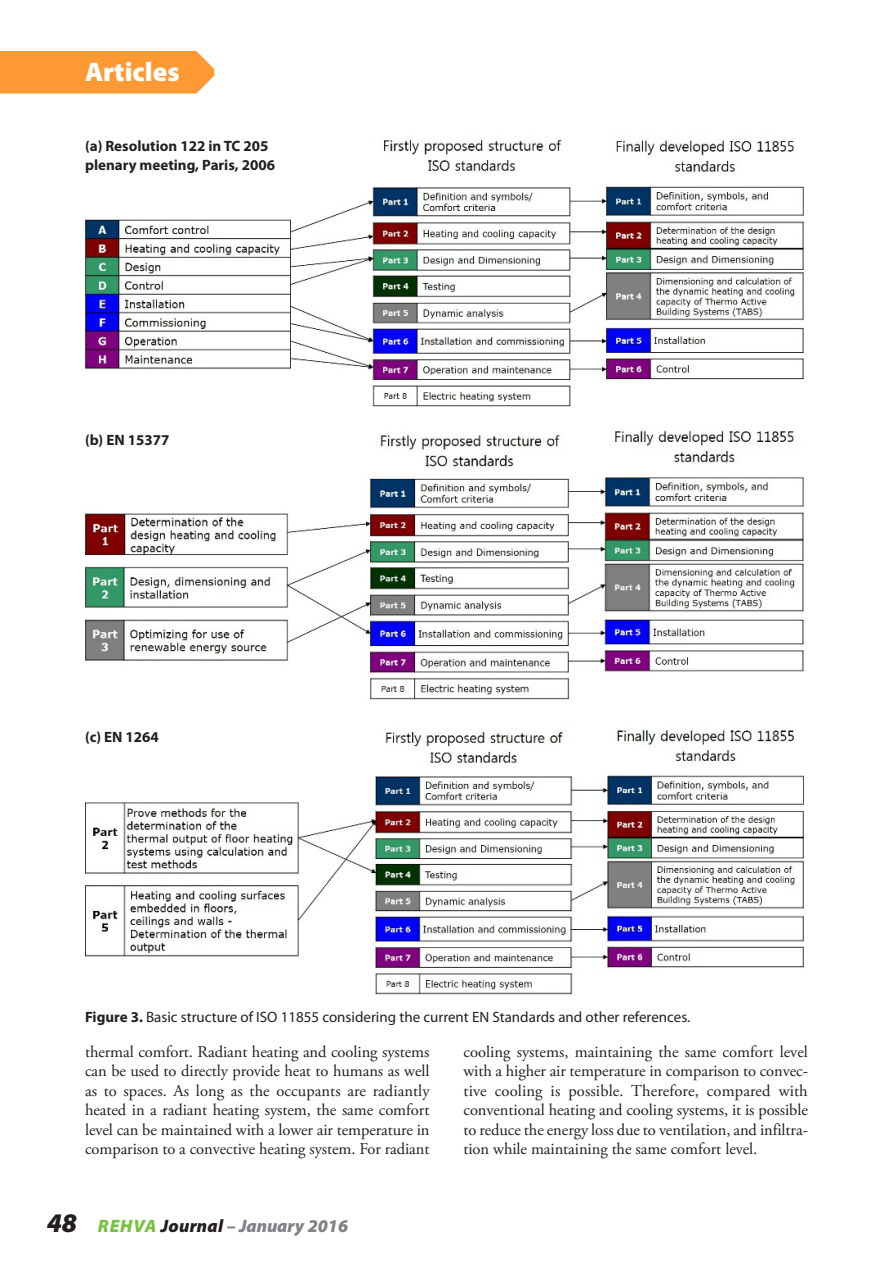
<style>
.page{position:relative;width:893px;height:1263px;background:#fff}
.page>*{position:absolute;margin:0;border:0;box-sizing:border-box;transform-origin:0 0}
.t1{font:900 27px "Myriad Pro";color:#fff}
.t2{font:italic 900 18px "Myriad Pro";letter-spacing:.015em;color:#808285}
.t3{font:16.5px/19.5px "Adobe Garamond Pro";letter-spacing:-.005em;color:#231f20;text-align:justify}
.Caption_0{font:15px "Myriad Pro";color:#231f20}
.Caption_0-2{font:700 15px/19.5px "Myriad Pro";color:#231f20}
.s1{font-weight:700}
.s2{font-size:27px;color:#231f20}
.s3{color:#79c142}
.s4{color:#231f20}
</style>
<div class="page">
<img style="left:85px;top:139px;width:719px;height:267px">
<div style="left:85px;top:133px;width:204px;height:85px;background:#fff"></div>
<img style="left:85px;top:429px;width:719px;height:271px">
<div style="left:85px;top:424px;width:206px;height:78px;background:#fff"></div>
<img style="left:85px;top:729px;width:719px;height:265px">
<div style="left:85px;top:716px;width:208px;height:79px;background:#fff"></div>
<div style="left:0;top:51px;width:214px;height:43px;background:#f93"></div>
<h1 class="t1" style="left:85px;top:54px;width:96px">Articles</h1>
<p class="Caption_0-2" style="left:85px;top:135px;width:191px">(a) Resolution 122 in TC 205 plenary meeting, Paris, 2006</p>
<p class="Caption_0-2" style="left:85px;top:430px;width:86px">(b) EN 15377</p>
<p class="Caption_0-2" style="left:85px;top:726px;width:75px">(c) EN 1264</p>
<p class="Caption_0" style="left:85px;top:1008px;width:607px"><span class="s1">Figure 3.</span> Basic structure of ISO 11855 considering the current EN Standards and other references.</p>
<p class="t3" style="left:85px;top:1042px;width:346px">thermal comfort. Radiant heating and cooling systems can be used to directly provide heat to humans as well as to spaces. As long as the occupants are radiantly heated in a radiant heating system, the same comfort level can be maintained with a lower air temperature in comparison to a convective heating system. For radiant</p>
<p class="t3" style="left:463px;top:1042px;width:346px">cooling systems, maintaining the same comfort level with a higher air temperature in comparison to convec&shy;tive cooling is possible. Therefore, compared with conventional heating and cooling systems, it is possible to reduce the energy loss due to ventilation, and infiltra&shy;tion while maintaining the same comfort level.</p>
<p class="t2" style="left:47px;top:1214px;width:303px"><span class="s2">48</span> <span class="s3">REHVA</span> <span class="s4">Journal</span> – January 2016</p>
</div>
